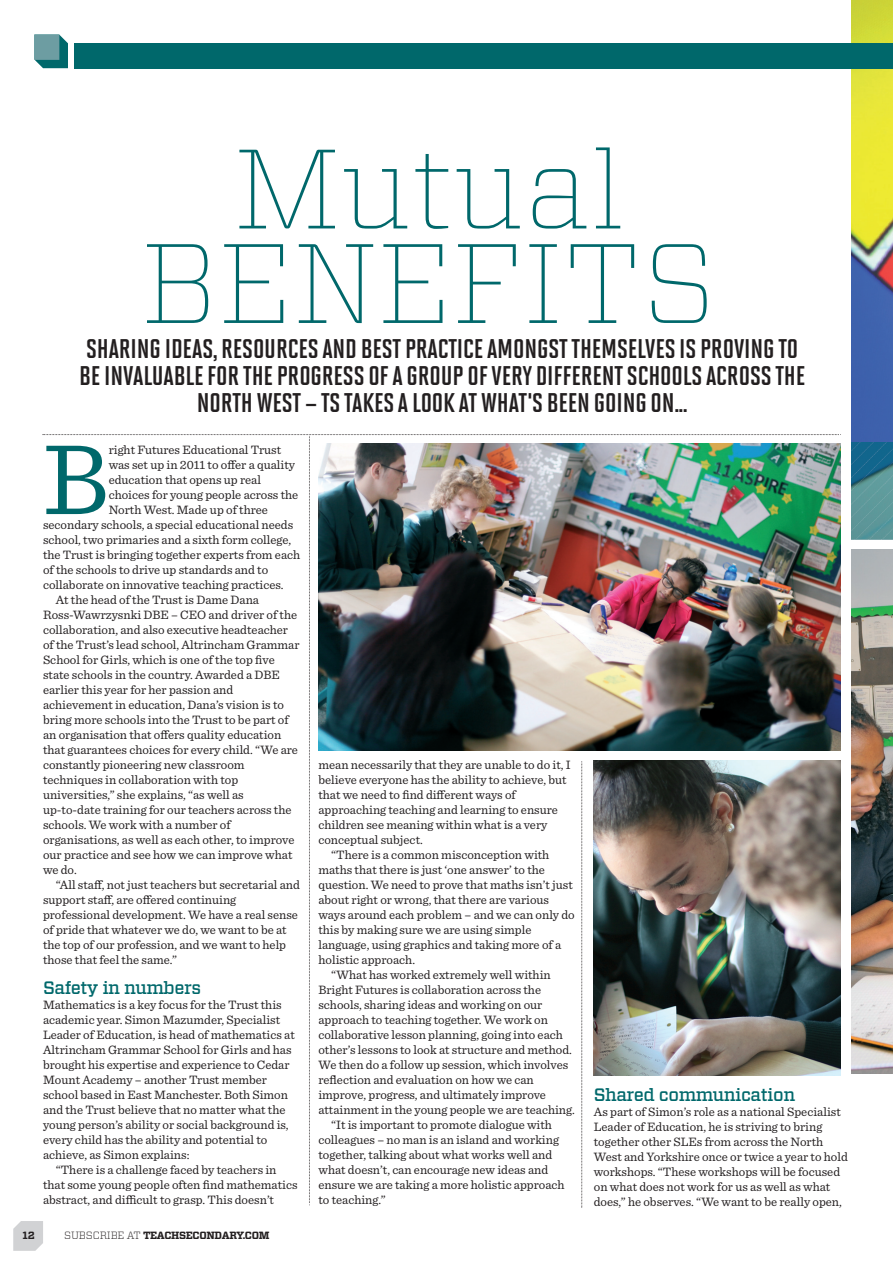
<style>
.page{position:relative;width:893px;height:1263px;background:#fff}
.page>*{position:absolute;margin:0;border:0;box-sizing:border-box;transform-origin:0 0}
.t1{font:100 112.5px "Vitesse";color:#00686b}
.t2{font:104.7px "Sentinel";color:#00686b}
.t3{font:700 27px/27px "Solano Gothic MVB Pro";letter-spacing:-.005em;color:#231f20;text-align:center}
.t4{font:500 18px "Vitesse";letter-spacing:-.025em;color:#00686b}
.t5{font:12.75px/15px "Sentinel";color:#231f20}
.t6{font:700 10.5px "Vitesse";letter-spacing:-.035em;color:#231f20}
.s1{font-weight:300}
</style>
<div class="page">
<svg style="left:13px;top:1221px;width:30px;height:30px"></svg>
<svg style="left:34px;top:35px;width:34px;height:33px"></svg>
<img style="left:851px;top:0;width:42px;height:540px">
<img style="left:851px;top:549px;width:42px;height:524px">
<img style="left:851px;top:443px;width:42px;height:96px">
<img style="left:43px;top:434px;width:798px;height:774px">
<div style="left:74px;top:43px;width:819px;height:25px;background:#00686b"></div>
<p class="t1" style="left:234px;top:138px;width:392px">Mutual</p>
<p class="t1" style="left:141px;top:233px;width:577px">BENEFITS</p>
<p class="t3" style="left:86px;top:335px;width:713px">SHARING IDEAS, RESOURCES AND BEST PRACTICE AMONGST THEMSELVES IS PROVING TO</p>
<p class="t3" style="left:79px;top:362px;width:727px">BE INVALUABLE FOR THE PROGRESS OF A GROUP OF VERY DIFFERENT SCHOOLS ACROSS THE<br>NORTH WEST – TS TAKES A LOOK AT WHAT'S BEEN GOING ON...</p>
<p class="t2" style="left:43px;top:442px;width:67px">B</p>
<p class="t5" style="left:109px;top:443px;width:174px">right Futures Educational Trust</p>
<p class="t5" style="left:109px;top:458px;width:188px">was set up in 2011 to offer a quality</p>
<p class="t5" style="left:109px;top:473px;width:154px">education that opens up real</p>
<p class="t5" style="left:109px;top:488px;width:191px">choices for young people across the</p>
<p class="t5" style="left:109px;top:503px;width:161px">North West. Made up of three</p>
<p class="t5" style="left:43px;top:518px;width:252px">secondary schools, a special educational needs</p>
<p class="t5" style="left:43px;top:533px;width:250px">school, two primaries and a sixth form college,</p>
<p class="t5" style="left:43px;top:548px;width:259px">the Trust is bringing together experts from each</p>
<p class="t5" style="left:43px;top:563px;width:227px">of the schools to drive up standards and to</p>
<p class="t5" style="left:43px;top:578px;width:242px">collaborate on innovative teaching practices.</p>
<p class="t5" style="left:56px;top:593px;width:205px">At the head of the Trust is Dame Dana</p>
<p class="t5" style="left:43px;top:608px;width:256px">Ross-Wawrzysnki DBE – CEO and driver of the</p>
<p class="t5" style="left:43px;top:623px;width:247px">collaboration, and also executive headteacher</p>
<p class="t5" style="left:43px;top:638px;width:258px">of the Trust’s lead school, Altrincham Grammar</p>
<p class="t5" style="left:43px;top:653px;width:233px">School for Girls, which is one of the top five</p>
<p class="t5" style="left:43px;top:668px;width:238px">state schools in the country. Awarded a DBE</p>
<p class="t5" style="left:43px;top:683px;width:192px">earlier this year for her passion and</p>
<p class="t5" style="left:43px;top:698px;width:242px">achievement in education, Dana’s vision is to</p>
<p class="t5" style="left:43px;top:713px;width:247px">bring more schools into the Trust to be part of</p>
<p class="t5" style="left:43px;top:728px;width:240px">an organisation that offers quality education</p>
<p class="t5" style="left:43px;top:743px;width:256px">that guarantees choices for every child. “We are</p>
<p class="t5" style="left:43px;top:758px;width:203px">constantly pioneering new classroom</p>
<p class="t5" style="left:43px;top:773px;width:197px">techniques in collaboration with top</p>
<p class="t5" style="left:43px;top:788px;width:202px">universities,” she explains, “as well as</p>
<p class="t5" style="left:43px;top:803px;width:250px">up-to-date training for our teachers across the</p>
<p class="t5" style="left:43px;top:818px;width:189px">schools. We work with a number of</p>
<p class="t5" style="left:43px;top:833px;width:253px">organisations, as well as each other, to improve</p>
<p class="t5" style="left:43px;top:848px;width:251px">our practice and see how we can improve what</p>
<p class="t5" style="left:43px;top:863px;width:35px">we do.</p>
<p class="t5" style="left:56px;top:878px;width:246px">“All staff, not just teachers but secretarial and</p>
<p class="t5" style="left:43px;top:893px;width:195px">support staff, are offered continuing</p>
<p class="t5" style="left:43px;top:908px;width:256px">professional development. We have a real sense</p>
<p class="t5" style="left:43px;top:923px;width:245px">of pride that whatever we do, we want to be at</p>
<p class="t5" style="left:43px;top:938px;width:245px">the top of our profession, and we want to help</p>
<p class="t5" style="left:43px;top:953px;width:136px">those that feel the same.”</p>
<p class="t4" style="left:43px;top:977px;width:160px">Safety in numbers</p>
<p class="t5" style="left:43px;top:998px;width:240px">Mathematics is a key focus for the Trust this</p>
<p class="t5" style="left:43px;top:1013px;width:239px">academic year. Simon Mazumder, Specialist</p>
<p class="t5" style="left:43px;top:1028px;width:253px">Leader of Education, is head of mathematics at</p>
<p class="t5" style="left:43px;top:1043px;width:250px">Altrincham Grammar School for Girls and has</p>
<p class="t5" style="left:43px;top:1058px;width:248px">brought his expertise and experience to Cedar</p>
<p class="t5" style="left:43px;top:1073px;width:225px">Mount Academy – another Trust member</p>
<p class="t5" style="left:43px;top:1088px;width:246px">school based in East Manchester. Both Simon</p>
<p class="t5" style="left:43px;top:1103px;width:244px">and the Trust believe that no matter what the</p>
<p class="t5" style="left:43px;top:1118px;width:247px">young person’s ability or social background is,</p>
<p class="t5" style="left:43px;top:1133px;width:226px">every child has the ability and potential to</p>
<p class="t5" style="left:43px;top:1148px;width:148px">achieve, as Simon explains:</p>
<p class="t5" style="left:56px;top:1163px;width:222px">“There is a challenge faced by teachers in</p>
<p class="t5" style="left:43px;top:1178px;width:256px">that some young people often find mathematics</p>
<p class="t5" style="left:43px;top:1193px;width:233px">abstract, and difficult to grasp. This doesn’t</p>
<p class="t5" style="left:318px;top:758px;width:254px">mean necessarily that they are unable to do it, I</p>
<p class="t5" style="left:318px;top:773px;width:250px">believe everyone has the ability to achieve, but</p>
<p class="t5" style="left:318px;top:788px;width:199px">that we need to find different ways of</p>
<p class="t5" style="left:318px;top:803px;width:241px">approaching teaching and learning to ensure</p>
<p class="t5" style="left:318px;top:818px;width:230px">children see meaning within what is a very</p>
<p class="t5" style="left:318px;top:833px;width:106px">conceptual subject.</p>
<p class="t5" style="left:331px;top:848px;width:220px">“There is a common misconception with</p>
<p class="t5" style="left:318px;top:863px;width:228px">maths that there is just ‘one answer’ to the</p>
<p class="t5" style="left:318px;top:878px;width:256px">question. We need to prove that maths isn’t just</p>
<p class="t5" style="left:318px;top:893px;width:232px">about right or wrong, that there are various</p>
<p class="t5" style="left:318px;top:908px;width:258px">ways around each problem – and we can only do</p>
<p class="t5" style="left:318px;top:923px;width:214px">this by making sure we are using simple</p>
<p class="t5" style="left:318px;top:938px;width:244px">language, using graphics and taking more of a</p>
<p class="t5" style="left:318px;top:953px;width:98px">holistic approach.</p>
<p class="t5" style="left:331px;top:968px;width:221px">“What has worked extremely well within</p>
<p class="t5" style="left:318px;top:983px;width:224px">Bright Futures is collaboration across the</p>
<p class="t5" style="left:318px;top:998px;width:225px">schools, sharing ideas and working on our</p>
<p class="t5" style="left:318px;top:1013px;width:231px">approach to teaching together. We work on</p>
<p class="t5" style="left:318px;top:1028px;width:246px">collaborative lesson planning, going into each</p>
<p class="t5" style="left:318px;top:1043px;width:255px">other’s lessons to look at structure and method.</p>
<p class="t5" style="left:318px;top:1058px;width:251px">We then do a follow up session, which involves</p>
<p class="t5" style="left:318px;top:1073px;width:217px">reflection and evaluation on how we can</p>
<p class="t5" style="left:318px;top:1088px;width:229px">improve, progress, and ultimately improve</p>
<p class="t5" style="left:318px;top:1103px;width:258px">attainment in the young people we are teaching.</p>
<p class="t5" style="left:331px;top:1118px;width:222px">“It is important to promote dialogue with</p>
<p class="t5" style="left:318px;top:1133px;width:242px">colleagues – no man is an island and working</p>
<p class="t5" style="left:318px;top:1148px;width:235px">together, talking about what works well and</p>
<p class="t5" style="left:318px;top:1163px;width:231px">what doesn’t, can encourage new ideas and</p>
<p class="t5" style="left:318px;top:1178px;width:248px">ensure we are taking a more holistic approach</p>
<p class="t5" style="left:318px;top:1193px;width:69px">to teaching.”</p>
<p class="t4" style="left:594px;top:1084px;width:203px">Shared communication</p>
<p class="t5" style="left:594px;top:1105px;width:256px">As part of Simon’s role as a national Specialist Leader of Education, he is striving to bring together other SLEs from across the North West and Yorkshire once or twice a year to hold workshops. “These workshops will be focused on what does not work for us as well as what does,” he observes. “We want to be really open,</p>
<p class="t6" style="left:23px;top:1232px;width:14px">12</p>
<p class="t6" style="left:64px;top:1232px;width:207px"><span class="s1">SUBSCRIBE AT</span> TEACHSECONDARY.COM</p>
</div>
